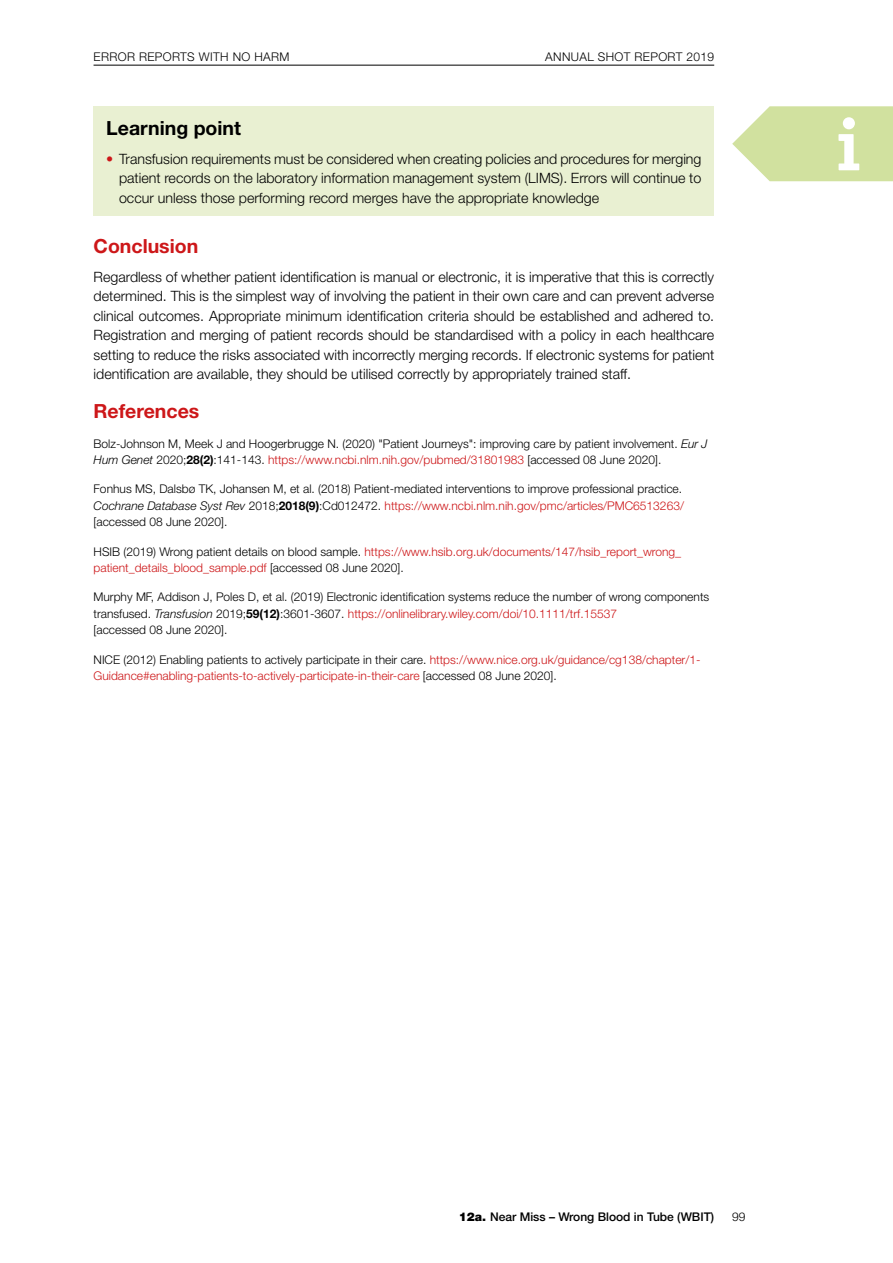
<style>
.page{position:relative;width:893px;height:1263px;background:#fff}
.page>*{position:absolute;margin:0;border:0;box-sizing:border-box;transform-origin:0 0}
.t1{font:700 19.5px "Helvetica Neue";color:#cd1719}
.t2{font:700 19.5px "Helvetica Neue";color:#000}
.t3{font:300 14.25px/19.5px "Helvetica Neue";color:#000;text-align:justify}
.t4{font:300 12px/16.5px "Helvetica Neue";color:#000}
.t5{font:300 12px/16.5px "Helvetica Neue";color:#cd1719}
.t6{font:300 12px "Helvetica Neue";letter-spacing:.03em;color:#000}
.t7{font:500 12px "Helvetica Neue";color:#000}
.s1{color:#cd1719}
.s2{font-style:italic}
.s3{font-weight:700}
.s4{color:#000}
.s5{font-weight:900}
</style>
<div class="page">
<hr style="left:94px;top:65px;width:620px;height:1px;background:#000">
<div style="left:94px;top:106px;width:620px;height:110px;background:#e9f0d2"></div>
<svg style="left:732px;top:106px;width:161px;height:75px"></svg>
<p class="t6" style="left:94px;top:49px;width:197px">ERROR REPORTS WITH NO HARM</p>
<p class="t6" style="left:545px;top:49px;width:170px">ANNUAL SHOT REPORT 2019</p>
<h1 class="t2" style="left:106px;top:116px;width:136px">Learning point</h1>
<p class="t3" style="left:119px;top:149px;width:584px;text-indent:-13px"><span class="s1">•</span> Transfusion requirements must be considered when creating policies and procedures for merging patient records on the laboratory information management system (LIMS). Errors will continue to occur unless those performing record merges have the appropriate knowledge</p>
<h1 class="t1" style="left:94px;top:234px;width:106px">Conclusion</h1>
<p class="t3" style="left:94px;top:267px;width:622px">Regardless of whether patient identification is manual or electronic, it is imperative that this is correctly determined. This is the simplest way of involving the patient in their own care and can prevent adverse clinical outcomes. Appropriate minimum identification criteria should be established and adhered to.<br>Registration and merging of patient records should be standardised with a policy in each healthcare setting to reduce the risks associated with incorrectly merging records. If electronic systems for patient identification are available, they should be utilised correctly by appropriately trained staff.</p>
<h1 class="t1" style="left:94px;top:399px;width:107px">References</h1>
<p class="t4" style="left:94px;top:435px;width:615px">Bolz-Johnson M, Meek J and Hoogerbrugge N. (2020) "Patient Journeys": improving care by patient involvement. <span class="s2">Eur J<br>Hum Genet</span> 2020;<span class="s3">28(2)</span>:141-143. <span class="s1">https://www.ncbi.nlm.nih.gov/pubmed/31801983</span> [accessed 08 June 2020].</p>
<p class="t4" style="left:94px;top:481px;width:592px">Fonhus MS, Dalsbø TK, Johansen M, et al. (2018) Patient-mediated interventions to improve professional practice.<br><span class="s2">Cochrane Database Syst Rev</span> 2018;<span class="s3">2018(9)</span>:Cd012472. <span class="s1">https://www.ncbi.nlm.nih.gov/pmc/articles/PMC6513263/ </span>[accessed 08 June 2020].</p>
<p class="t5" style="left:94px;top:543px;width:589px"><span class="s4">HSIB (2019) Wrong patient details on blood sample.</span> https://www.hsib.org.uk/documents/147/hsib_report_wrong_ patient_details_blood_sample.pdf <span class="s4">[accessed 08 June 2020].</span></p>
<p class="t4" style="left:94px;top:589px;width:617px">Murphy MF, Addison J, Poles D, et al. (2019) Electronic identification systems reduce the number of wrong components transfused. <span class="s2">Transfusion</span> 2019;<span class="s3">59(12)</span>:3601-3607. <span class="s1">https://onlinelibrary.wiley.com/doi/10.1111/trf.15537<br></span>[accessed 08 June 2020].</p>
<p class="t5" style="left:94px;top:651px;width:608px"><span class="s4">NICE (2012) Enabling patients to actively participate in their care.</span> https://www.nice.org.uk/guidance/cg138/chapter/1-<br>Guidance#enabling-patients-to-actively-participate-in-their-care <span class="s4">[accessed 08 June 2020].</span></p>
<p class="t7" style="left:459px;top:1209px;width:257px"><span class="s5">12a.</span> Near Miss – Wrong Blood in Tube (WBIT)</p>
<p class="t4" style="left:732px;top:1208px;width:15px">99</p>
</div>
